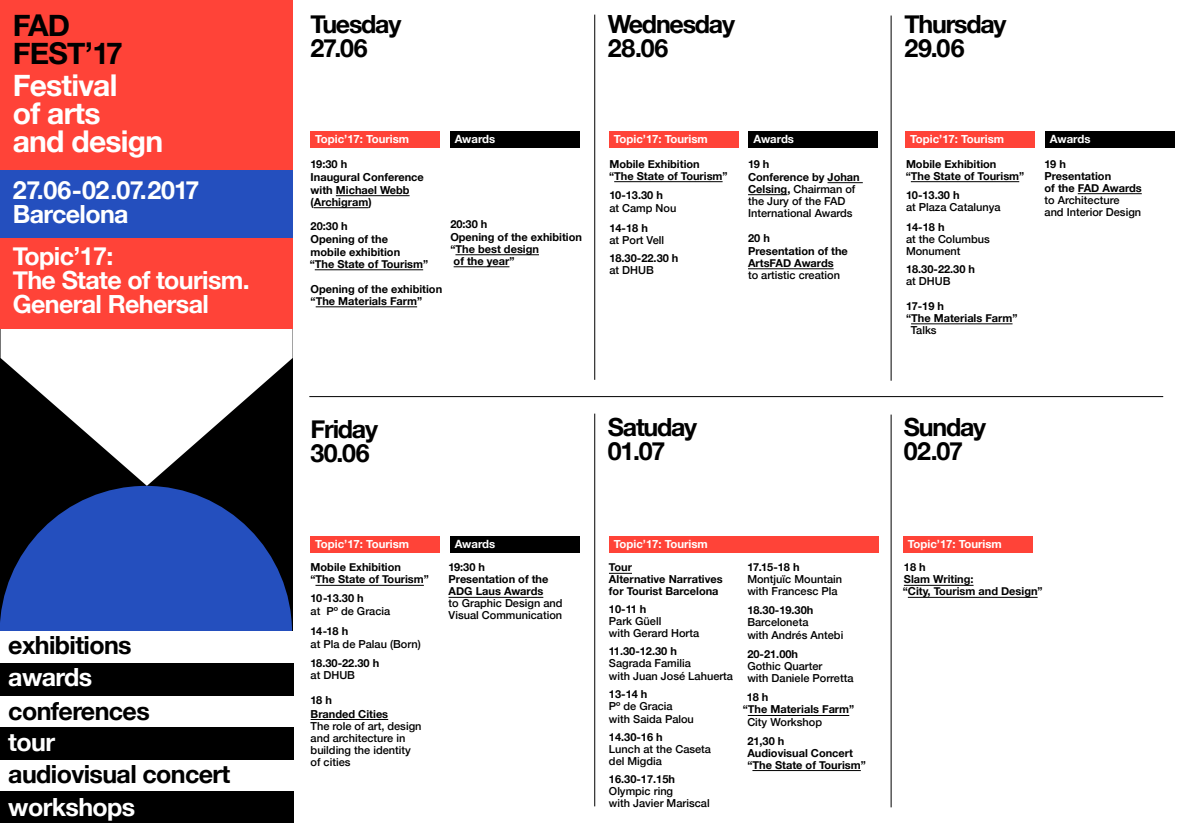
<style>
.page{position:relative;width:1191px;height:823px;background:#fff}
.page>*{position:absolute;margin:0;border:0;box-sizing:border-box;transform-origin:0 0}
.t1{font:700 30px/28px "Helvetica Neue";letter-spacing:-.025em;color:#fff}
.t2{font:700 30px/28px "Helvetica Neue";letter-spacing:-.025em;color:#000}
.t3{font:700 25px/24px "Helvetica Neue";letter-spacing:-.025em;color:#fff}
.t4{font:700 25px/24px "Helvetica Neue";letter-spacing:-.05em;color:#000}
.t5{font:700 25px "Helvetica Neue";letter-spacing:-.03em;color:#000}
.t6{font:700 11.4px "Helvetica Neue";color:#fff}
.t7{font:700 11px/12px "Helvetica Neue";color:#000}
.t8{font:500 11px/12px "Helvetica Neue";color:#000}
.s1{font-weight:700}
</style>
<div class="page">
<div style="left:0;top:284px;width:292px;height:456px;background:#000"></div>
<div style="left:0;top:0;width:292px;height:170px;background:#ff4338"></div>
<hr style="left:336px;top:195px;width:73px;height:1px;background:#000">
<hr style="left:314px;top:207px;width:54px;height:1px;background:#000">
<hr style="left:315px;top:269px;width:108px;height:1px;background:#000">
<hr style="left:316px;top:306px;width:101px;height:1px;background:#000">
<hr style="left:455px;top:254px;width:84px;height:1px;background:#000">
<hr style="left:453px;top:266px;width:56px;height:1px;background:#000">
<hr style="left:614px;top:181px;width:108px;height:1px;background:#000">
<hr style="left:827px;top:182px;width:35px;height:1px;background:#000">
<hr style="left:748px;top:194px;width:39px;height:1px;background:#000">
<hr style="left:748px;top:268px;width:85px;height:1px;background:#000">
<hr style="left:911px;top:181px;width:108px;height:1px;background:#000">
<hr style="left:911px;top:323px;width:101px;height:1px;background:#000">
<hr style="left:1077px;top:193px;width:64px;height:1px;background:#000">
<hr style="left:315px;top:584px;width:109px;height:1px;background:#000">
<hr style="left:310px;top:718px;width:78px;height:1px;background:#000">
<hr style="left:448px;top:596px;width:95px;height:1px;background:#000">
<svg style="left:609px;top:572px;width:23px;height:1px"></svg>
<hr style="left:748px;top:714px;width:101px;height:1px;background:#000">
<hr style="left:752px;top:769px;width:109px;height:1px;background:#000">
<hr style="left:904px;top:584px;width:69px;height:1px;background:#000">
<hr style="left:908px;top:596px;width:129px;height:1px;background:#000">
<div style="left:310px;top:131px;width:129px;height:16px;background:#ff4338"></div>
<div style="left:609px;top:131px;width:129px;height:16px;background:#ff4338"></div>
<div style="left:905px;top:131px;width:129px;height:16px;background:#ff4338"></div>
<div style="left:310px;top:535px;width:129px;height:17px;background:#ff4338"></div>
<div style="left:609px;top:535px;width:269px;height:17px;background:#ff4338"></div>
<div style="left:903px;top:535px;width:129px;height:17px;background:#ff4338"></div>
<div style="left:450px;top:131px;width:129px;height:16px;background:#000"></div>
<div style="left:749px;top:131px;width:129px;height:16px;background:#000"></div>
<div style="left:1045px;top:131px;width:129px;height:16px;background:#000"></div>
<div style="left:450px;top:535px;width:129px;height:17px;background:#000"></div>
<svg style="left:1px;top:301px;width:292px;height:184px;fill:#fff"></svg>
<div style="left:0;top:485px;width:292px;height:294px;background:#244fbe;border-radius:50%"></div>
<div style="left:0;top:695px;width:293px;height:32px;background:#fff"></div>
<div style="left:0;top:759px;width:293px;height:32px;background:#fff"></div>
<div style="left:0;top:631px;width:294px;height:32px;background:#fff"></div>
<div style="left:0;top:663px;width:293px;height:32px;background:#000"></div>
<div style="left:0;top:790px;width:293px;height:32px;background:#000"></div>
<div style="left:0;top:727px;width:293px;height:32px;background:#000"></div>
<hr style="left:309px;top:396px;width:854px;height:1px;background:#000">
<hr style="left:594px;top:15px;width:1px;height:364px;background:#000">
<hr style="left:594px;top:413px;width:1px;height:392px;background:#000">
<hr style="left:891px;top:16px;width:1px;height:364px;background:#000">
<hr style="left:891px;top:414px;width:1px;height:392px;background:#000">
<div style="left:0;top:237px;width:292px;height:91px;background:#ff4338"></div>
<div style="left:0;top:170px;width:292px;height:67px;background:#244fbe"></div>
<h1 class="t2" style="left:13px;top:12px;width:111px">FAD<br>FEST’17</h1>
<h1 class="t1" style="left:13px;top:72px;width:152px">Festival<br>of arts<br>and design</h1>
<h2 class="t3" style="left:13px;top:179px;width:188px">27.06-02.07.2017<br>Barcelona</h2>
<h2 class="t3" style="left:13px;top:244px;width:239px">Topic’17:<br>The State of tourism.<br>General Rehersal</h2>
<h2 class="t5" style="left:8px;top:625px;width:125px">exhibitions</h2>
<h2 class="t3" style="left:8px;top:665px;width:85px">awards</h2>
<h2 class="t5" style="left:8px;top:690px;width:143px">conferences</h2>
<h2 class="t3" style="left:8px;top:730px;width:48px">tour</h2>
<h2 class="t5" style="left:8px;top:754px;width:224px">audiovisual concert</h2>
<h2 class="t3" style="left:8px;top:794px;width:128px">workshops</h2>
<h2 class="t4" style="left:310px;top:12px;width:92px">Tuesday<br>27.06</h2>
<h2 class="t4" style="left:608px;top:12px;width:128px">Wednesday<br>28.06</h2>
<h2 class="t4" style="left:904px;top:12px;width:103px">Thursday<br>29.06</h2>
<p class="t6" style="left:455px;top:130px;width:42px">Awards</p>
<p class="t6" style="left:753px;top:130px;width:42px">Awards</p>
<p class="t6" style="left:1049px;top:130px;width:42px">Awards</p>
<p class="t6" style="left:315px;top:130px;width:95px">Topic’17: Tourism</p>
<p class="t6" style="left:614px;top:130px;width:95px">Topic’17: Tourism</p>
<p class="t6" style="left:910px;top:130px;width:95px">Topic’17: Tourism</p>
<p class="t7" style="left:310px;top:157px;width:115px;line-height:13px">19:30 h<br>Inaugural Conference with Michael Webb</p>
<p class="t7" style="left:310px;top:190px;width:63px;line-height:24px">(Archigram)<br>20:30 h</p>
<p class="t7" style="left:310px;top:232px;width:91px;line-height:13px">Opening of the mobile exhibition</p>
<p class="t7" style="left:310px;top:258px;width:120px">“The State of Tourism”</p>
<p class="t7" style="left:310px;top:283px;width:133px">Opening of the exhibition “The Materials Farm”</p>
<p class="t7" style="left:450px;top:217px;width:133px;line-height:13px">20:30 h<br>Opening of the exhibition</p>
<p class="t7" style="left:450px;top:243px;width:90px">“The best design of the year”</p>
<p class="t7" style="left:609px;top:158px;width:120px">Mobile Exhibition<br>“The State of Tourism”</p>
<p class="t7" style="left:609px;top:189px;width:55px">10-13.30 h</p>
<p class="t8" style="left:609px;top:201px;width:69px">at Camp Nou</p>
<p class="t7" style="left:609px;top:222px;width:40px">14-18 h</p>
<p class="t8" style="left:609px;top:233px;width:56px">at Port Vell</p>
<p class="t7" style="left:609px;top:252px;width:71px">18.30-22.30 h</p>
<p class="t8" style="left:609px;top:263px;width:46px">at DHUB</p>
<p class="t7" style="left:748px;top:157px;width:113px;line-height:13px">19 h<br>Conference by Johan</p>
<p class="t8" style="left:748px;top:182px;width:109px"><span class="s1">Celsing,</span> Chairman of the Jury of the FAD<br>International Awards</p>
<p class="t7" style="left:748px;top:231px;width:101px;line-height:13px">20 h<br>Presentation of the</p>
<p class="t7" style="left:748px;top:257px;width:87px">ArtsFAD Awards</p>
<p class="t8" style="left:748px;top:268px;width:93px">to artistic creation</p>
<p class="t7" style="left:905px;top:158px;width:120px">Mobile Exhibition<br>“The State of Tourism”</p>
<p class="t7" style="left:906px;top:189px;width:55px">10-13.30 h</p>
<p class="t8" style="left:906px;top:200px;width:96px">at Plaza Catalunya</p>
<p class="t7" style="left:906px;top:221px;width:40px">14-18 h</p>
<p class="t8" style="left:906px;top:232px;width:85px">at the Columbus<br>Monument</p>
<p class="t7" style="left:906px;top:263px;width:71px">18.30-22.30 h</p>
<p class="t8" style="left:906px;top:274px;width:46px">at DHUB</p>
<p class="t7" style="left:906px;top:300px;width:113px">17-19 h<br>“The Materials Farm”</p>
<p class="t8" style="left:910px;top:323px;width:27px">Talks</p>
<p class="t7" style="left:1044px;top:158px;width:99px">19 h<br>Presentation<br>of the FAD Awards</p>
<p class="t8" style="left:1044px;top:193px;width:98px">to Architecture and Interior Design</p>
<h2 class="t4" style="left:310px;top:417px;width:69px">Friday<br>30.06</h2>
<h2 class="t4" style="left:608px;top:415px;width:91px">Satuday<br>01.07</h2>
<h2 class="t4" style="left:904px;top:415px;width:84px">Sunday<br>02.07</h2>
<p class="t6" style="left:455px;top:534px;width:42px">Awards</p>
<p class="t6" style="left:315px;top:534px;width:95px">Topic’17: Tourism</p>
<p class="t6" style="left:614px;top:534px;width:95px">Topic’17: Tourism</p>
<p class="t6" style="left:908px;top:534px;width:95px">Topic’17: Tourism</p>
<p class="t7" style="left:310px;top:561px;width:120px">Mobile Exhibition<br>“The State of Tourism”</p>
<p class="t7" style="left:310px;top:592px;width:55px">10-13.30 h</p>
<p class="t8" style="left:310px;top:604px;width:81px">at Pº de Gracia</p>
<p class="t7" style="left:310px;top:625px;width:39px">14-18 h</p>
<p class="t8" style="left:310px;top:637px;width:112px">at Pla de Palau (Born)</p>
<p class="t7" style="left:310px;top:657px;width:70px">18.30-22.30 h</p>
<p class="t8" style="left:310px;top:668px;width:46px">at DHUB</p>
<p class="t7" style="left:310px;top:694px;width:79px;line-height:13px">18 h<br>Branded Cities</p>
<p class="t8" style="left:310px;top:718px;width:112px">The role of art, design and architecture in building the identity of cities</p>
<p class="t7" style="left:448px;top:561px;width:101px">19:30 h<br>Presentation of the<br>ADG Laus Awards</p>
<p class="t8" style="left:448px;top:596px;width:115px">to Graphic Design and<br>Visual Communication</p>
<p class="t7" style="left:609px;top:561px;width:115px">Tour<br>Alternative Narratives for Tourist Barcelona</p>
<p class="t7" style="left:609px;top:603px;width:39px">10-11 h</p>
<p class="t8" style="left:609px;top:614px;width:92px">Park Güell<br>with Gerard Horta</p>
<p class="t7" style="left:609px;top:645px;width:70px">11.30-12.30 h</p>
<p class="t8" style="left:609px;top:655px;width:126px;line-height:13px">Sagrada Familia<br>with Juan José Lahuerta</p>
<p class="t7" style="left:609px;top:688px;width:40px">13-14 h</p>
<p class="t8" style="left:609px;top:699px;width:86px">Pº de Gracia with Saida Palou</p>
<p class="t7" style="left:609px;top:730px;width:55px">14.30-16 h</p>
<p class="t8" style="left:609px;top:741px;width:104px">Lunch at the Caseta del Migdia</p>
<p class="t7" style="left:609px;top:772px;width:68px">16.30-17.15h</p>
<p class="t8" style="left:609px;top:783px;width:102px">Olympic ring<br>with Javier Mariscal</p>
<p class="t7" style="left:747px;top:561px;width:54px">17.15-18 h</p>
<p class="t8" style="left:747px;top:572px;width:96px">Montjuïc Mountain with Francesc Pla</p>
<p class="t7" style="left:747px;top:604px;width:68px">18.30-19.30h</p>
<p class="t8" style="left:747px;top:614px;width:97px;line-height:13px">Barceloneta<br>with Andrés Antebi</p>
<p class="t7" style="left:747px;top:648px;width:52px">20-21.00h</p>
<p class="t8" style="left:747px;top:659px;width:108px">Gothic Quarter<br>with Daniele Porretta</p>
<p class="t7" style="left:742px;top:691px;width:113px;text-indent:4px">18 h<br>“The Materials Farm”</p>
<p class="t8" style="left:747px;top:714px;width:76px">City Workshop</p>
<p class="t7" style="left:747px;top:734px;width:120px">21,30 h<br>Audiovisual Concert “The State of Tourism”</p>
<p class="t7" style="left:902px;top:561px;width:141px">18 h<br>Slam Writing:<br>“City, Tourism and Design”</p>
</div>
